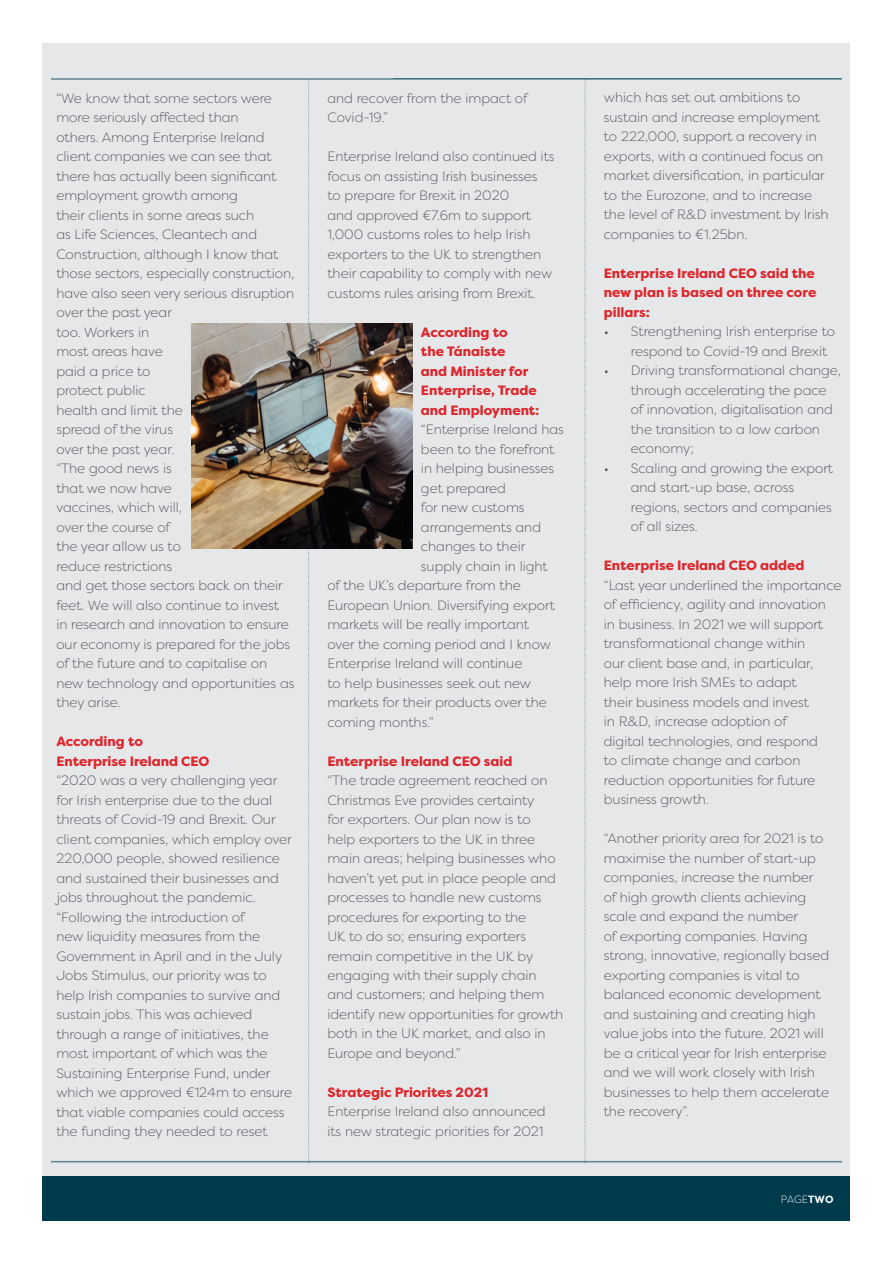
<style>
.page{position:relative;width:893px;height:1263px;background:#fff}
.page>*{position:absolute;margin:0;border:0;box-sizing:border-box;transform-origin:0 0}
.t1{font:300 13.5px/19.5px "Filson Pro";color:#54555a}
.t2{font:800 13.5px/19.5px "Filson Pro";color:#dc272d}
.t3{font:300 10.5px "Filson Pro";color:#fff}
.s1{font-weight:700}
</style>
<div class="page">
<div style="left:43px;top:43px;width:807px;height:1177px;background:#e6e7e9"></div>
<div style="left:43px;top:1176px;width:807px;height:44px;background:#003b4d"></div>
<svg style="left:308px;top:81px;width:2px;height:1082px"></svg>
<svg style="left:585px;top:81px;width:1px;height:1082px"></svg>
<hr style="left:51px;top:78px;width:791px;height:2px;background:#5b8692">
<hr style="left:51px;top:1161px;width:791px;height:1px;background:#5b8692">
<img style="left:191px;top:323px;width:221px;height:226px">
<p class="t1" style="left:56px;top:88px;width:240px">“We know that some sectors were more seriously affected than<br>others. Among Enterprise Ireland client companies we can see that there has actually been significant employment growth among<br>their clients in some areas such<br>as Life Sciences, Cleantech and<br>Construction, although I know that those sectors, especially construction, have also seen very serious disruption over the past year<br>too. Workers in<br>most areas have<br>paid a price to<br>protect public<br>health and limit the<br>spread of the virus<br>over the past year.<br>“The good news is<br>that we now have<br>vaccines, which will,<br>over the course of<br>the year allow us to<br>reduce restrictions<br>and get those sectors back on their feet. We will also continue to invest<br>in research and innovation to ensure our economy is prepared for the jobs of the future and to capitalise on new technology and opportunities as they arise.</p>
<p class="t2" style="left:56px;top:732px;width:155px">According to<br>Enterprise Ireland CEO</p>
<p class="t1" style="left:56px;top:770px;width:237px">“2020 was a very challenging year for Irish enterprise due to the dual threats of Covid-19 and Brexit. Our client companies, which employ over 220,000 people, showed resilience and sustained their businesses and jobs throughout the pandemic. “Following the introduction of<br>new liquidity measures from the Government in April and in the July Jobs Stimulus, our priority was to help Irish companies to survive and sustain jobs. This was achieved through a range of initiatives, the most important of which was the Sustaining Enterprise Fund, under which we approved €124m to ensure that viable companies could access the funding they needed to reset</p>
<p class="t1" style="left:327px;top:88px;width:202px">and recover from the impact of<br>Covid-19.”</p>
<p class="t1" style="left:327px;top:146px;width:229px">Enterprise Ireland also continued its focus on assisting Irish businesses<br>to prepare for Brexit in 2020<br>and approved €7.6m to support 1,000 customs roles to help Irish exporters to the UK to strengthen their capability to comply with new customs rules arising from Brexit.</p>
<p class="t2" style="left:421px;top:322px;width:120px">According to<br>the Tánaiste<br>and Minister for<br>Enterprise, Trade and Employment:</p>
<p class="t1" style="left:421px;top:419px;width:144px">“Enterprise Ireland has</p>
<p class="t1" style="left:421px;top:439px;width:135px">been to the forefront</p>
<p class="t1" style="left:421px;top:458px;width:135px">in helping businesses</p>
<p class="t1" style="left:421px;top:478px;width:87px">get prepared</p>
<p class="t1" style="left:421px;top:497px;width:105px">for new customs</p>
<p class="t1" style="left:421px;top:517px;width:122px">arrangements and</p>
<p class="t1" style="left:421px;top:536px;width:106px">changes to their</p>
<p class="t1" style="left:421px;top:556px;width:128px">supply chain in light</p>
<p class="t1" style="left:327px;top:575px;width:195px">of the UK’s departure from the</p>
<p class="t1" style="left:327px;top:595px;width:229px">European Union. Diversifying export</p>
<p class="t1" style="left:327px;top:614px;width:203px">markets will be really important</p>
<p class="t1" style="left:327px;top:634px;width:225px">over the coming period and I know</p>
<p class="t1" style="left:327px;top:653px;width:196px">Enterprise Ireland will continue</p>
<p class="t1" style="left:327px;top:673px;width:205px">to help businesses seek out new</p>
<p class="t1" style="left:327px;top:692px;width:221px">markets for their products over the</p>
<p class="t1" style="left:327px;top:712px;width:108px">coming months.”</p>
<p class="t2" style="left:327px;top:751px;width:186px">Enterprise Ireland CEO said</p>
<p class="t1" style="left:327px;top:770px;width:237px">“The trade agreement reached on<br>Christmas Eve provides certainty<br>for exporters. Our plan now is to<br>help exporters to the UK in three main areas; helping businesses who haven’t yet put in place people and processes to handle new customs procedures for exporting to the<br>UK to do so; ensuring exporters remain competitive in the UK by engaging with their supply chain and customers; and helping them identify new opportunities for growth both in the UK market, and also in<br>Europe and beyond.”</p>
<p class="t2" style="left:327px;top:1083px;width:162px">Strategic Priorites 2021</p>
<p class="t1" style="left:327px;top:1102px;width:220px">Enterprise Ireland also announced its new strategic priorities for 2021</p>
<p class="t1" style="left:604px;top:88px;width:226px">which has set out ambitions to sustain and increase employment to 222,000, support a recovery in exports, with a continued focus on market diversification, in particular to the Eurozone, and to increase the level of R&amp;D investment by Irish companies to €1.25bn.</p>
<p class="t2" style="left:604px;top:264px;width:214px;text-align:justify">Enterprise Ireland CEO said the new plan is based on three core pillars:</p>
<p class="t1" style="left:631px;top:322px;width:206px;text-indent:-27px">• Strengthening Irish enterprise to respond to Covid-19 and Brexit</p>
<p class="t1" style="left:631px;top:361px;width:212px;text-indent:-27px">• Driving transformational change, through accelerating the pace of innovation, digitalisation and the transition to a low carbon economy;</p>
<p class="t1" style="left:631px;top:458px;width:204px;text-indent:-27px">• Scaling and growing the export and start-up base, across regions, sectors and companies of all sizes.</p>
<p class="t2" style="left:604px;top:556px;width:202px">Enterprise Ireland CEO added</p>
<p class="t1" style="left:604px;top:575px;width:239px">“Last year underlined the importance of efficiency, agility and innovation<br>in business. In 2021 we will support transformational change within<br>our client base and, in particular, help more Irish SMEs to adapt<br>their business models and invest<br>in R&amp;D, increase adoption of<br>digital technologies, and respond<br>to climate change and carbon reduction opportunities for future business growth.</p>
<p class="t1" style="left:604px;top:828px;width:227px">“Another priority area for 2021 is to maximise the number of start-up companies, increase the number of high growth clients achieving scale and expand the number<br>of exporting companies. Having strong, innovative, regionally based exporting companies is vital to balanced economic development and sustaining and creating high value jobs into the future. 2021 will be a critical year for Irish enterprise and we will work closely with Irish businesses to help them accelerate the recovery”.</p>
<p class="t3" style="left:781px;top:1192px;width:54px">PAGE<span class="s1">TWO</span></p>
</div>
